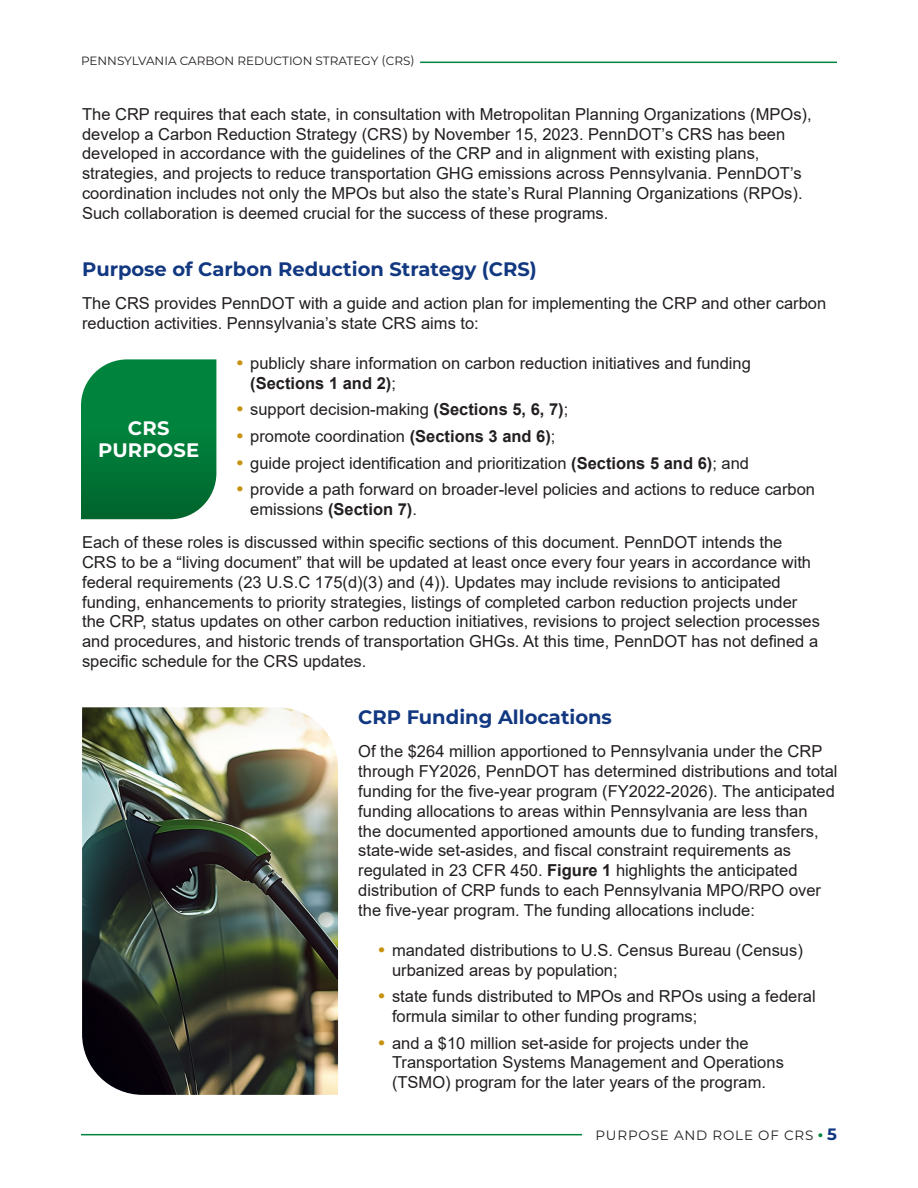
<style>
.page{position:relative;width:918px;height:1188px;background:#fff}
.page>*{position:absolute;margin:0;border:0;box-sizing:border-box;transform-origin:0 0}
.Heading_2{font:700 19.5px "Montserrat";color:#113880}
.t1{font:700 19.5px "Montserrat";letter-spacing:.01em;color:#fff}
.Body_Text{font:16.5px/19.8px "Arial";color:#231f20}
.t2{font:13.5px "Montserrat";letter-spacing:.06em;color:#231f20}
.t3{font:12px "Montserrat";color:#231f20}
.s1{font-weight:700;font-size:18px;color:#c89211}
.s2{font-weight:700}
.s3{font-weight:800;color:#00843d}
.s4{font-weight:700;font-size:16.5px;color:#113880}
</style>
<div class="page">
<hr style="left:420px;top:62px;width:417px;height:1px;background:#00843d">
<svg style="left:81px;top:359px;width:135px;height:160px;background:#0b8041"></svg>
<img style="left:82px;top:707px;width:256px;height:388px">
<hr style="left:81px;top:1134px;width:501px;height:1px;background:#00843d">
<p class="t3" style="left:81px;top:53px;width:335px">PENNSYLVANIA CARBON REDUCTION STRATEGY (CRS)</p>
<p class="Body_Text" style="left:82px;top:104px;width:731px">The CRP requires that each state, in consultation with Metropolitan Planning Organizations (MPOs), develop a Carbon Reduction Strategy (CRS) by November 15, 2023. PennDOT’s CRS has been developed in accordance with the guidelines of the CRP and in alignment with existing plans, strategies, and projects to reduce transportation GHG emissions across Pennsylvania. PennDOT’s coordination includes not only the MPOs but also the state’s Rural Planning Organizations (RPOs).<br>Such collaboration is deemed crucial for the success of these programs.</p>
<p class="Heading_2" style="left:82px;top:255px;width:456px">Purpose of Carbon Reduction Strategy (CRS)</p>
<p class="Body_Text" style="left:82px;top:293px;width:746px">The CRS provides PennDOT with a guide and action plan for implementing the CRP and other carbon reduction activities. Pennsylvania’s state CRS aims to:</p>
<p class="Body_Text" style="left:250px;top:353px;width:502px;text-indent:-14px"><span class="s1">•</span> publicly share information on carbon reduction initiatives and funding <span class="s2">(Sections 1 and 2)</span>;</p>
<p class="Body_Text" style="left:237px;top:400px;width:333px"><span class="s1">•</span> support decision-making <span class="s2">(Sections 5, 6, 7)</span>;</p>
<p class="Body_Text" style="left:237px;top:426px;width:320px"><span class="s1">•</span> promote coordination <span class="s2">(Sections 3 and 6)</span>;</p>
<p class="Body_Text" style="left:237px;top:453px;width:514px"><span class="s1">•</span> guide project identification and prioritization <span class="s2">(Sections 5 and 6)</span>; and</p>
<p class="Body_Text" style="left:250px;top:479px;width:566px;text-indent:-14px"><span class="s1">•</span> provide a path forward on broader-level policies and actions to reduce carbon emissions <span class="s2">(Section 7)</span>.</p>
<p class="Body_Text" style="left:82px;top:532px;width:739px">Each of these roles is discussed within specific sections of this document. PennDOT intends the CRS to be a “living document” that will be updated at least once every four years in accordance with federal requirements (23 U.S.C 175(d)(3) and (4)). Updates may include revisions to anticipated funding, enhancements to priority strategies, listings of completed carbon reduction projects under the CRP, status updates on other carbon reduction initiatives, revisions to project selection processes and procedures, and historic trends of transportation GHGs. At this time, PennDOT has not defined a specific schedule for the CRS updates.</p>
<p class="Heading_2" style="left:358px;top:703px;width:255px">CRP Funding Allocations</p>
<p class="Body_Text" style="left:358px;top:742px;width:481px">Of the $264 million apportioned to Pennsylvania under the CRP through FY2026, PennDOT has determined distributions and total funding for the five-year program (FY2022-2026). The anticipated funding allocations to areas within Pennsylvania are less than<br>the documented apportioned amounts due to funding transfers, state-wide set-asides, and fiscal constraint requirements as regulated in 23 CFR 450. <span class="s2">Figure 1</span> highlights the anticipated distribution of CRP funds to each Pennsylvania MPO/RPO over the five-year program. The funding allocations include:</p>
<p class="Body_Text" style="left:392px;top:940px;width:412px;text-indent:-13px"><span class="s1">•</span> mandated distributions to U.S. Census Bureau (Census) urbanized areas by population;</p>
<p class="Body_Text" style="left:392px;top:986px;width:425px;text-indent:-13px"><span class="s1">•</span> state funds distributed to MPOs and RPOs using a federal formula similar to other funding programs;</p>
<p class="Body_Text" style="left:392px;top:1033px;width:393px;text-indent:-13px"><span class="s1">•</span> and a $10 million set-aside for projects under the<br>Transportation Systems Management and Operations (TSMO) program for the later years of the program.</p>
<p class="t1" style="left:128px;top:414px;width:43px">CRS</p>
<p class="t1" style="left:98px;top:436px;width:103px">PURPOSE</p>
<p class="t2" style="left:596px;top:1126px;width:33px">PURPOSE</p>
<p class="t2" style="left:674px;top:1126px;width:12px">AND</p>
<p class="t2" style="left:713px;top:1126px;width:22px">ROLE</p>
<p class="t2" style="left:758px;top:1126px;width:80px">OF CRS <span class="s3">•</span> <span class="s4">5</span></p>
</div>
